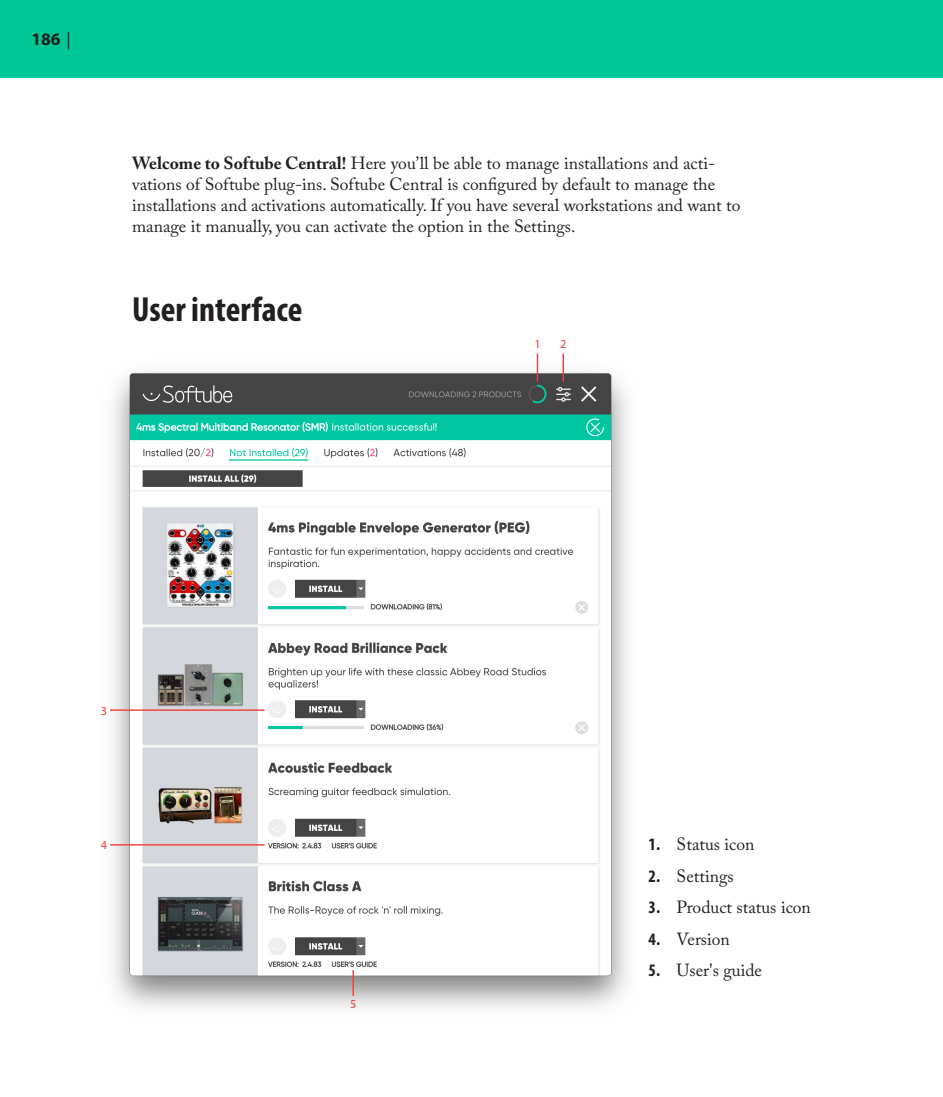
<style>
.page{position:relative;width:943px;height:1097px;background:#fff}
.page>*{position:absolute;margin:0;border:0;box-sizing:border-box;transform-origin:0 0}
.Head_1{font:700 condensed 35px "Myriad Pro";color:#231f20}
.Body{font:17.5px/21px "Adobe Caslon Pro";color:#231f20}
.t1{font:700 17.5px "Myriad Pro";color:#231f20}
.Folio_Left{font:12.25px "Myriad Pro";color:#ee3e36}
.s1{font-weight:400}
.s2{font-weight:700}
.s3{font-family:"Myriad Pro";font-weight:700;font-stretch:condensed}
</style>
<div class="page">
<div style="left:0;top:0;width:943px;height:77px;background:#00c795"></div>
<img style="left:110px;top:354px;width:518px;height:654px">
<svg style="left:537px;top:353px;width:1px;height:29px"></svg>
<hr style="left:562px;top:353px;width:2px;height:29px;background:#ee3e38">
<hr style="left:352px;top:969px;width:2px;height:26px;background:#ee3e38">
<hr style="left:110px;top:709px;width:154px;height:1px;background:#ee3e38">
<hr style="left:110px;top:844px;width:154px;height:1px;background:#ee3e38">
<p class="t1" style="left:32px;top:27px;width:41px">186 <span class="s1">|</span></p>
<p class="Body" style="left:132px;top:153px;width:610px"><span class="s2">Welcome to Softube Central!</span> Here you’ll be able to manage installations and acti&shy;vations of Softube plug-ins. Softube Central is configured by default to manage the installations and activations automatically. If you have several workstations and want to manage it manually, you can activate the option in the Settings.</p>
<p class="Head_1" style="left:132px;top:287px;width:172px">User interface</p>
<p class="Folio_Left" style="left:534px;top:336px;width:8px">1</p>
<p class="Folio_Left" style="left:560px;top:336px;width:8px">2</p>
<p class="Folio_Left" style="left:101px;top:702px;width:8px">3</p>
<p class="Folio_Left" style="left:101px;top:837px;width:8px">4</p>
<p class="Folio_Left" style="left:350px;top:996px;width:8px">5</p>
<p class="Body" style="left:648px;top:833px;width:107px"><span class="s3">1.</span> Status icon</p>
<p class="Body" style="left:648px;top:865px;width:87px"><span class="s3">2.</span> Settings</p>
<p class="Body" style="left:648px;top:896px;width:164px"><span class="s3">3.</span> Product status icon</p>
<p class="Body" style="left:648px;top:928px;width:83px"><span class="s3">4.</span> Version</p>
<p class="Body" style="left:648px;top:959px;width:115px"><span class="s3">5.</span> User's guide</p>
</div>
